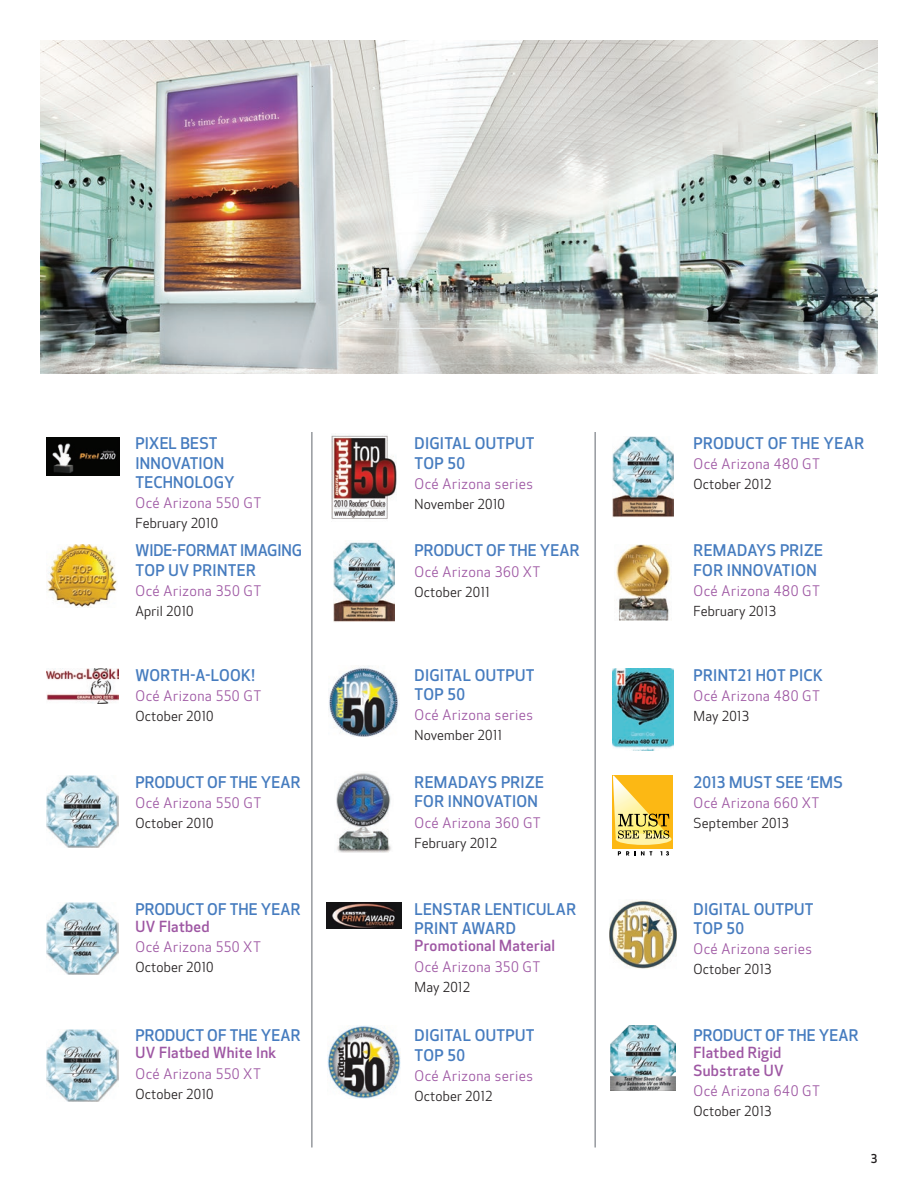
<style>
.page{position:relative;width:918px;height:1188px;background:#fff}
.page>*{position:absolute;margin:0;border:0;box-sizing:border-box;transform-origin:0 0}
.t1{font:500 15.75px/19.5px "Optic Sans 301";letter-spacing:.015em;color:#467cbf}
.t2{font:500 15px/17.2px "Optic Sans 301";letter-spacing:.02em;color:#9e57a3}
.t3{font:14.25px "Optic Sans 201";letter-spacing:.03em;color:#9e57a3}
.t4{font:13.5px "Optic Sans 201";letter-spacing:.01em;color:#231f20}
.t5{font:500 12px "Optic Sans 301";color:#231f20}
</style>
<div class="page">
<img style="left:47px;top:437px;width:73px;height:38px">
<img style="left:331px;top:435px;width:66px;height:84px">
<img style="left:612px;top:437px;width:61px;height:80px">
<img style="left:47px;top:544px;width:70px;height:63px">
<img style="left:334px;top:542px;width:60px;height:80px">
<img style="left:616px;top:544px;width:55px;height:77px">
<img style="left:46px;top:669px;width:73px;height:35px">
<img style="left:328px;top:665px;width:71px;height:72px">
<img style="left:613px;top:669px;width:60px;height:81px">
<img style="left:46px;top:776px;width:72px;height:72px">
<img style="left:336px;top:773px;width:55px;height:79px">
<div style="left:613px;top:776px;width:60px;height:73px;background:#fcb814"></div>
<div style="left:616px;top:834px;width:56px;height:11px;background:#fff4a9;border-radius:50%"></div>
<svg style="left:613px;top:776px;width:58px;height:63px"></svg>
<svg style="left:618px;top:851px;width:34px;height:4px"></svg>
<svg style="left:660px;top:851px;width:9px;height:5px"></svg>
<img style="left:46px;top:903px;width:72px;height:72px">
<img style="left:326px;top:902px;width:76px;height:27px">
<img style="left:609px;top:900px;width:68px;height:69px">
<img style="left:46px;top:1029px;width:72px;height:72px">
<img style="left:327px;top:1025px;width:74px;height:74px">
<img style="left:611px;top:1025px;width:64px;height:65px">
<hr style="left:312px;top:432px;width:1px;height:716px;background:#62676e">
<hr style="left:595px;top:432px;width:1px;height:716px;background:#62676e">
<img style="left:40px;top:40px;width:838px;height:334px">
<p class="t1" style="left:136px;top:434px;width:101px">PIXEL BEST<br>INNOVATION<br>TECHNOLOGY</p>
<p class="t3" style="left:136px;top:495px;width:127px">Océ Arizona 550 GT</p>
<p class="t4" style="left:136px;top:516px;width:84px">February 2010</p>
<p class="t1" style="left:136px;top:541px;width:168px">WIDE-FORMAT IMAGING<br>TOP UV PRINTER</p>
<p class="t3" style="left:136px;top:583px;width:127px">Océ Arizona 350 GT</p>
<p class="t4" style="left:136px;top:604px;width:60px">April 2010</p>
<p class="t1" style="left:136px;top:666px;width:121px">WORTH-A-LOOK!</p>
<p class="t3" style="left:136px;top:688px;width:127px">Océ Arizona 550 GT</p>
<p class="t4" style="left:136px;top:709px;width:80px">October 2010</p>
<p class="t1" style="left:136px;top:773px;width:166px">PRODUCT OF THE YEAR</p>
<p class="t3" style="left:136px;top:795px;width:127px">Océ Arizona 550 GT</p>
<p class="t4" style="left:136px;top:816px;width:80px">October 2010</p>
<p class="t1" style="left:136px;top:900px;width:166px">PRODUCT OF THE YEAR</p>
<p class="t2" style="left:136px;top:918px;width:76px">UV Flatbed</p>
<p class="t3" style="left:136px;top:939px;width:127px">Océ Arizona 550 XT</p>
<p class="t4" style="left:136px;top:960px;width:80px">October 2010</p>
<p class="t1" style="left:136px;top:1026px;width:166px">PRODUCT OF THE YEAR</p>
<p class="t2" style="left:136px;top:1045px;width:142px">UV Flatbed White Ink</p>
<p class="t3" style="left:136px;top:1066px;width:127px">Océ Arizona 550 XT</p>
<p class="t4" style="left:136px;top:1086px;width:80px">October 2010</p>
<p class="t1" style="left:415px;top:434px;width:122px">DIGITAL OUTPUT<br>TOP 50</p>
<p class="t3" style="left:415px;top:476px;width:120px">Océ Arizona series</p>
<p class="t4" style="left:415px;top:497px;width:92px">November 2010</p>
<p class="t1" style="left:415px;top:541px;width:166px">PRODUCT OF THE YEAR</p>
<p class="t3" style="left:415px;top:563px;width:128px">Océ Arizona 360 XT</p>
<p class="t4" style="left:415px;top:584px;width:77px">October 2011</p>
<p class="t1" style="left:415px;top:666px;width:122px">DIGITAL OUTPUT<br>TOP 50</p>
<p class="t3" style="left:415px;top:707px;width:120px">Océ Arizona series</p>
<p class="t4" style="left:415px;top:728px;width:89px">November 2011</p>
<p class="t1" style="left:415px;top:773px;width:131px">REMADAYS PRIZE<br>FOR INNOVATION</p>
<p class="t3" style="left:415px;top:814px;width:128px">Océ Arizona 360 GT</p>
<p class="t4" style="left:415px;top:835px;width:84px">February 2012</p>
<p class="t1" style="left:415px;top:900px;width:163px">LENSTAR LENTICULAR<br>PRINT AWARD</p>
<p class="t2" style="left:415px;top:938px;width:142px">Promotional Material</p>
<p class="t3" style="left:415px;top:959px;width:127px">Océ Arizona 350 GT</p>
<p class="t4" style="left:415px;top:979px;width:57px">May 2012</p>
<p class="t1" style="left:415px;top:1026px;width:122px">DIGITAL OUTPUT<br>TOP 50</p>
<p class="t3" style="left:415px;top:1068px;width:120px">Océ Arizona series</p>
<p class="t4" style="left:415px;top:1089px;width:80px">October 2012</p>
<p class="t1" style="left:694px;top:434px;width:172px">PRODUCT OF THE YEAR</p>
<p class="t3" style="left:694px;top:456px;width:128px">Océ Arizona 480 GT</p>
<p class="t4" style="left:694px;top:477px;width:80px">October 2012</p>
<p class="t1" style="left:694px;top:541px;width:131px">REMADAYS PRIZE<br>FOR INNOVATION</p>
<p class="t3" style="left:694px;top:583px;width:128px">Océ Arizona 480 GT</p>
<p class="t4" style="left:694px;top:604px;width:84px">February 2013</p>
<p class="t1" style="left:694px;top:666px;width:131px">PRINT21 HOT PICK</p>
<p class="t3" style="left:694px;top:688px;width:128px">Océ Arizona 480 GT</p>
<p class="t4" style="left:694px;top:709px;width:57px">May 2013</p>
<p class="t1" style="left:694px;top:773px;width:151px">2013 MUST SEE ‘EMS</p>
<p class="t3" style="left:694px;top:795px;width:128px">Océ Arizona 660 XT</p>
<p class="t4" style="left:694px;top:816px;width:97px">September 2013</p>
<p class="t1" style="left:694px;top:900px;width:122px">DIGITAL OUTPUT<br>TOP 50</p>
<p class="t3" style="left:694px;top:941px;width:120px">Océ Arizona series</p>
<p class="t4" style="left:694px;top:962px;width:80px">October 2013</p>
<p class="t1" style="left:694px;top:1026px;width:166px">PRODUCT OF THE YEAR</p>
<p class="t2" style="left:694px;top:1045px;width:92px">Flatbed Rigid<br>Substrate UV</p>
<p class="t3" style="left:694px;top:1083px;width:128px">Océ Arizona 640 GT</p>
<p class="t4" style="left:694px;top:1104px;width:80px">October 2013</p>
<p class="t5" style="left:871px;top:1151px;width:8px">3</p>
</div>
